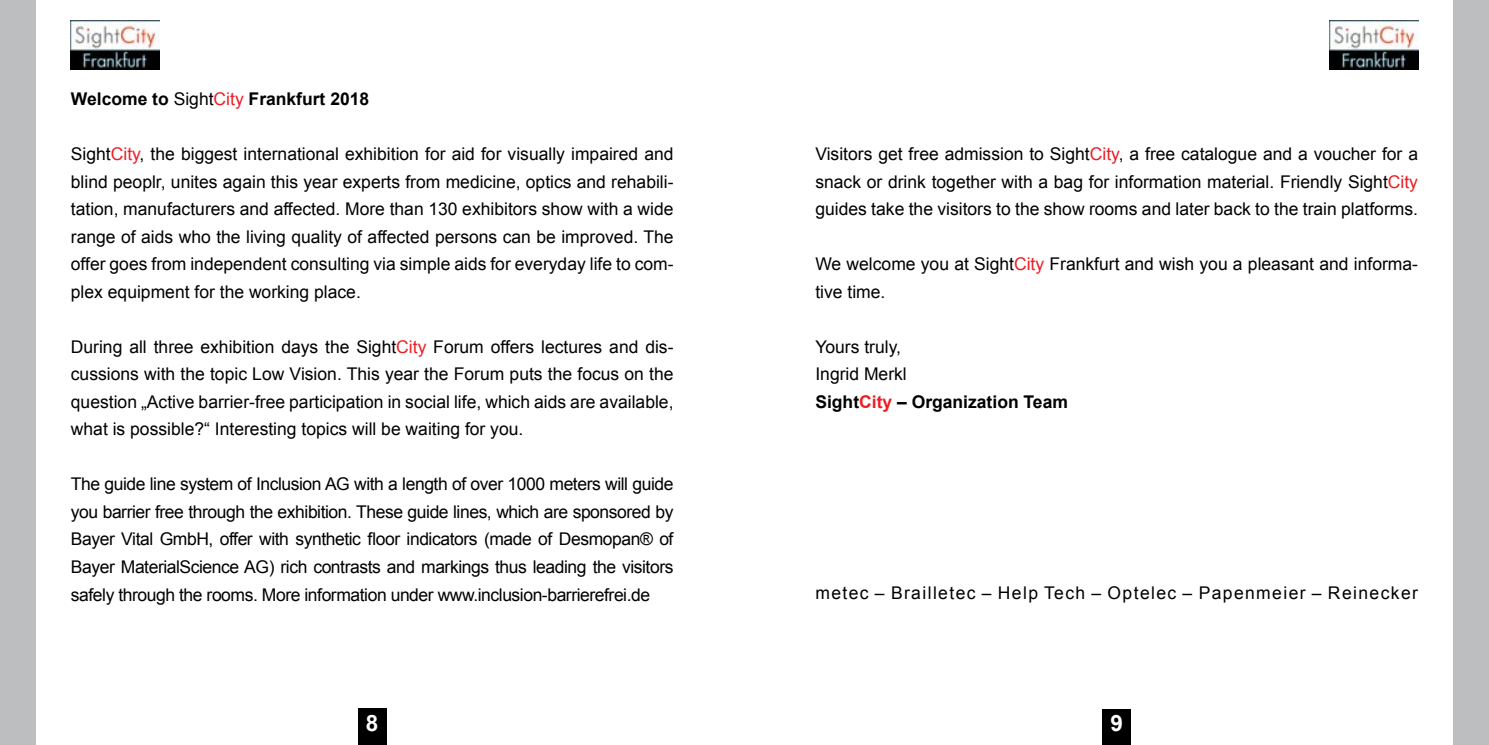
<style>
.page{position:relative;width:1489px;height:745px;background:#fff}
.page>*{position:absolute;margin:0;border:0;box-sizing:border-box;transform-origin:0 0}
.t1{font:700 22.5px "Arial";color:#fff}
.t2{font:17.5px/27.5px "Arial";color:#000;text-align:justify}
.t3{font:17.5px "Arial";letter-spacing:.08em;color:#000}
.t4{font:700 17.5px "Arial";color:#000}
.s1{font-weight:400}
.s2{font-weight:400;color:#ed1d24}
.s3{color:#ed1d24}
.s4{font-weight:700}
.s5{font-weight:700;color:#ed1d24}
</style>
<div class="page">
<img style="left:70px;top:21px;width:90px;height:48px">
<img style="left:1329px;top:21px;width:89px;height:48px">
<div style="left:358px;top:707px;width:28px;height:37px;background:#000"></div>
<div style="left:1102px;top:709px;width:28px;height:35px;background:#000"></div>
<div style="left:0;top:0;width:35px;height:744px;background:#bcbec0"></div>
<div style="left:1453px;top:0;width:35px;height:744px;background:#bcbec0"></div>
<p class="t4" style="left:71px;top:87px;width:300px">Welcome to <span class="s1">Sight</span><span class="s2">City</span> Frankfurt 2018</p>
<p class="t2" style="left:71px;top:140px;width:604px">Sight<span class="s3">City</span>, the biggest international exhibition for aid for visually impaired and blind peoplr, unites again this year experts from medicine, optics and rehabili&shy;tation, manufacturers and affected. More than 130 exhibitors show with a wide range of aids who the living quality of affected persons can be improved. The offer goes from independent consulting via simple aids for everyday life to com&shy;plex equipment for the working place.</p>
<p class="t2" style="left:71px;top:333px;width:604px">During all three exhibition days the Sight<span class="s3">City</span> Forum offers lectures and dis&shy;cussions with the topic Low Vision. This year the Forum puts the focus on the question „Active barrier-free participation in social life, which aids are available, what is possible?“ Interesting topics will be waiting for you.</p>
<p class="t2" style="left:71px;top:470px;width:604px">The guide line system of Inclusion AG with a length of over 1000 meters will guide you barrier free through the exhibition. These guide lines, which are sponsored by Bayer Vital GmbH, offer with synthetic floor indicators (made of Desmopan® of Bayer MaterialScience AG) rich contrasts and markings thus leading the visitors safely through the rooms. More information under www.inclusion-barrierefrei.de</p>
<p class="t2" style="left:815px;top:140px;width:604px">Visitors get free admission to Sight<span class="s3">City</span>, a free catalogue and a voucher for a snack or drink together with a bag for information material. Friendly Sight<span class="s3">City </span>guides take the visitors to the show rooms and later back to the train platforms.</p>
<p class="t2" style="left:815px;top:250px;width:604px">We welcome you at Sight<span class="s3">City</span> Frankfurt and wish you a pleasant and informa&shy;tive time.</p>
<p class="t2" style="left:815px;top:333px;width:254px;text-align:left">Yours truly,<br>Ingrid Merkl<br><span class="s4">Sight</span><span class="s5">City</span> <span class="s4">– Organization Team</span></p>
<p class="t3" style="left:815px;top:581px;width:604px">metec – Brailletec – Help Tech – Optelec – Papenmeier – Reinecker</p>
<p class="t1" style="left:366px;top:708px;width:14px">8</p>
<p class="t1" style="left:1110px;top:708px;width:14px">9</p>
</div>
